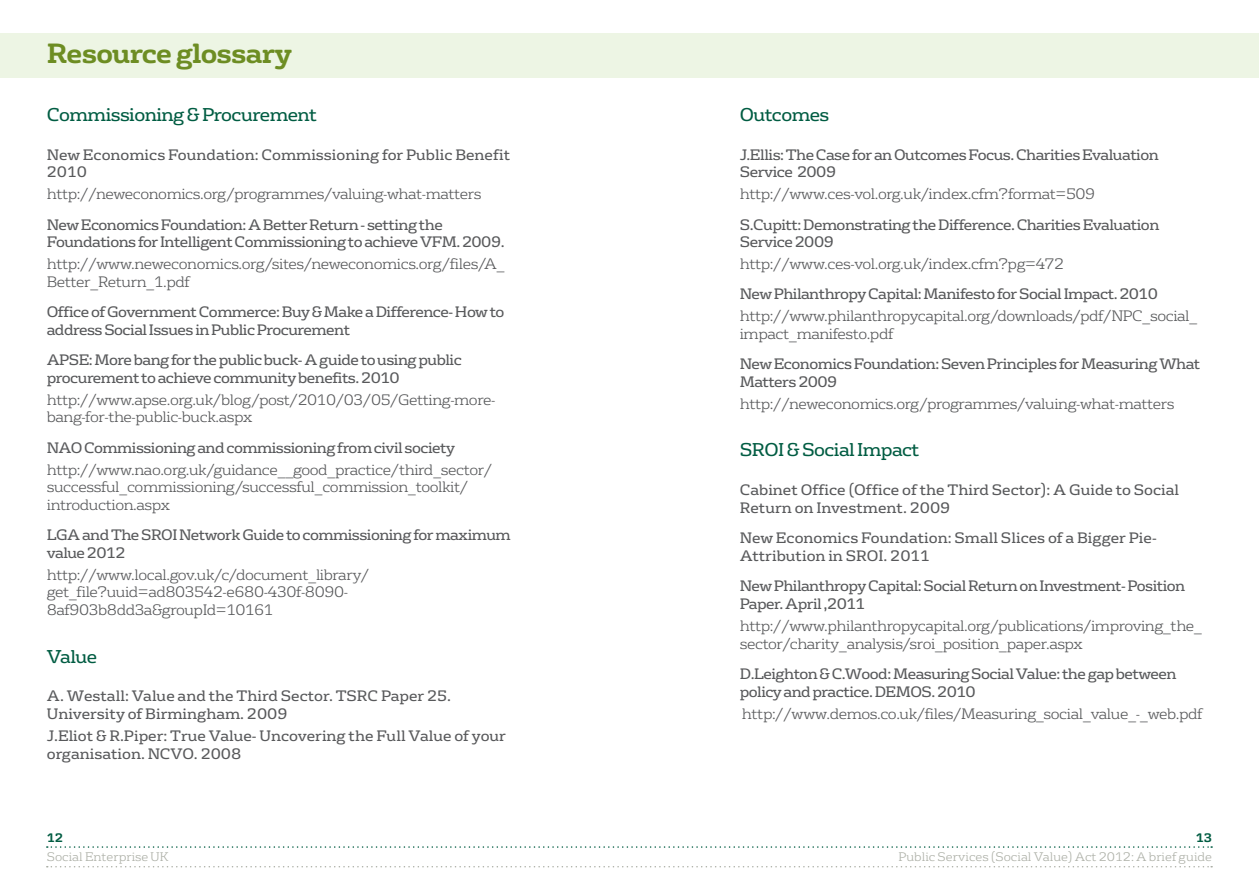
<style>
.page{position:relative;width:1259px;height:893px;background:#fff}
.page>*{position:absolute;margin:0;border:0;box-sizing:border-box;transform-origin:0 0}
.t1{font:700 27px "FS Rufus";letter-spacing:-.03em;color:#6d8d23}
.t2{font:18px "FS Rufus";letter-spacing:-.03em;color:#005c42}
.t3{font:300 14.7px/17.7px "FS Rufus";letter-spacing:-.03em;color:#58595b}
.t4{font:14.7px/17.7px "FS Rufus";letter-spacing:-.035em;color:#58595b}
.t5{font:14.7px/17.7px "FS Rufus";color:#58595b}
.t6{font:300 12px "FS Rufus";color:#acafa6}
.t7{font:700 12px "FS Rufus";color:#005c42}
</style>
<div class="page">
<svg style="left:47px;top:846px;width:1165px;height:2px"></svg>
<svg style="left:47px;top:866px;width:1165px;height:1px"></svg>
<div style="left:0;top:33px;width:1259px;height:45px;background:#edf5e4"></div>
<h1 class="t1" style="left:47px;top:30px;width:247px">Resource glossary</h1>
<p class="t2" style="left:47px;top:99px;width:272px">Commissioning &amp; Procurement</p>
<p class="t5" style="left:47px;top:145px;width:465px">New Economics Foundation: Commissioning for Public Benefit<br>2010</p>
<p class="t3" style="left:47px;top:184px;width:436px">http://neweconomics.org/programmes/valuing-what-matters</p>
<p class="t4" style="left:47px;top:215px;width:459px">New Economics Foundation: A Better Return - setting the<br>Foundations for Intelligent Commissioning to achieve VFM. 2009.</p>
<p class="t3" style="left:47px;top:254px;width:459px">http://www.neweconomics.org/sites/neweconomics.org/files/A_<br>Better_Return_1.pdf</p>
<p class="t4" style="left:47px;top:302px;width:459px">Office of Government Commerce: Buy &amp; Make a Difference- How to address Social Issues in Public Procurement</p>
<p class="t4" style="left:47px;top:350px;width:416px">APSE: More bang for the public buck- A guide to using public procurement to achieve community benefits. 2010</p>
<p class="t3" style="left:47px;top:389px;width:450px">http://www.apse.org.uk/blog/post/2010/03/05/Getting-more&shy;bang-for-the-public-buck.aspx</p>
<p class="t4" style="left:47px;top:438px;width:410px">NAO Commissioning and commissioning from civil society</p>
<p class="t3" style="left:47px;top:459px;width:447px">http://www.nao.org.uk/guidance__good_practice/third_sector/ successful_commissioning/successful_commission_toolkit/ introduction.aspx</p>
<p class="t4" style="left:47px;top:525px;width:465px">LGA and The SROI Network Guide to commissioning for maximum value 2012</p>
<p class="t3" style="left:47px;top:564px;width:324px">http://www.local.gov.uk/c/document_library/ get_file?uuid=ad803542-e680-430f-8090-<br>8af903b8dd3a&amp;groupId=10161</p>
<p class="t2" style="left:47px;top:641px;width:52px">Value</p>
<p class="t5" style="left:47px;top:686px;width:406px">A. Westall: Value and the Third Sector. TSRC Paper 25.<br>University of Birmingham. 2009</p>
<p class="t5" style="left:47px;top:726px;width:461px">J.Eliot &amp; R.Piper: True Value- Uncovering the Full Value of your organisation. NCVO. 2008</p>
<p class="t2" style="left:740px;top:99px;width:91px">Outcomes</p>
<p class="t4" style="left:740px;top:145px;width:420px">J.Ellis: The Case for an Outcomes Focus. Charities Evaluation<br>Service 2009</p>
<p class="t3" style="left:740px;top:184px;width:357px">http://www.ces-vol.org.uk/index.cfm?format=509</p>
<p class="t4" style="left:740px;top:215px;width:421px">S.Cupitt: Demonstrating the Difference. Charities Evaluation<br>Service 2009</p>
<p class="t3" style="left:740px;top:254px;width:326px">http://www.ces-vol.org.uk/index.cfm?pg=472</p>
<p class="t4" style="left:740px;top:285px;width:420px">New Philanthropy Capital: Manifesto for Social Impact. 2010</p>
<p class="t3" style="left:740px;top:306px;width:459px">http://www.philanthropycapital.org/downloads/pdf/NPC_social_ impact_manifesto.pdf</p>
<p class="t4" style="left:740px;top:354px;width:462px">New Economics Foundation: Seven Principles for Measuring What<br>Matters 2009</p>
<p class="t3" style="left:740px;top:394px;width:436px">http://neweconomics.org/programmes/valuing-what-matters</p>
<p class="t2" style="left:740px;top:435px;width:181px">SROI &amp; Social Impact</p>
<p class="t5" style="left:740px;top:480px;width:441px">Cabinet Office (Office of the Third Sector): A Guide to Social<br>Return on Investment. 2009</p>
<p class="t5" style="left:740px;top:528px;width:418px">New Economics Foundation: Small Slices of a Bigger Pie-<br>Attribution in SROI. 2011</p>
<p class="t4" style="left:740px;top:576px;width:447px">New Philanthropy Capital: Social Return on Investment- Position<br>Paper. April ,2011</p>
<p class="t3" style="left:740px;top:616px;width:464px">http://www.philanthropycapital.org/publications/improving_the_ sector/charity_analysis/sroi_position_paper.aspx</p>
<p class="t4" style="left:740px;top:664px;width:438px">D.Leighton &amp; C.Wood: Measuring Social Value: the gap between policy and practice. DEMOS. 2010</p>
<p class="t3" style="left:742px;top:703px;width:462px">http://www.demos.co.uk/files/Measuring_social_value_-_web.pdf</p>
<p class="t7" style="left:47px;top:828px;width:18px">12</p>
<p class="t7" style="left:1195px;top:828px;width:18px">13</p>
<p class="t6" style="left:47px;top:847px;width:123px">Social Enterprise UK</p>
<p class="t6" style="left:898px;top:847px;width:315px">Public Services (Social Value) Act 2012: A brief guide</p>
</div>
